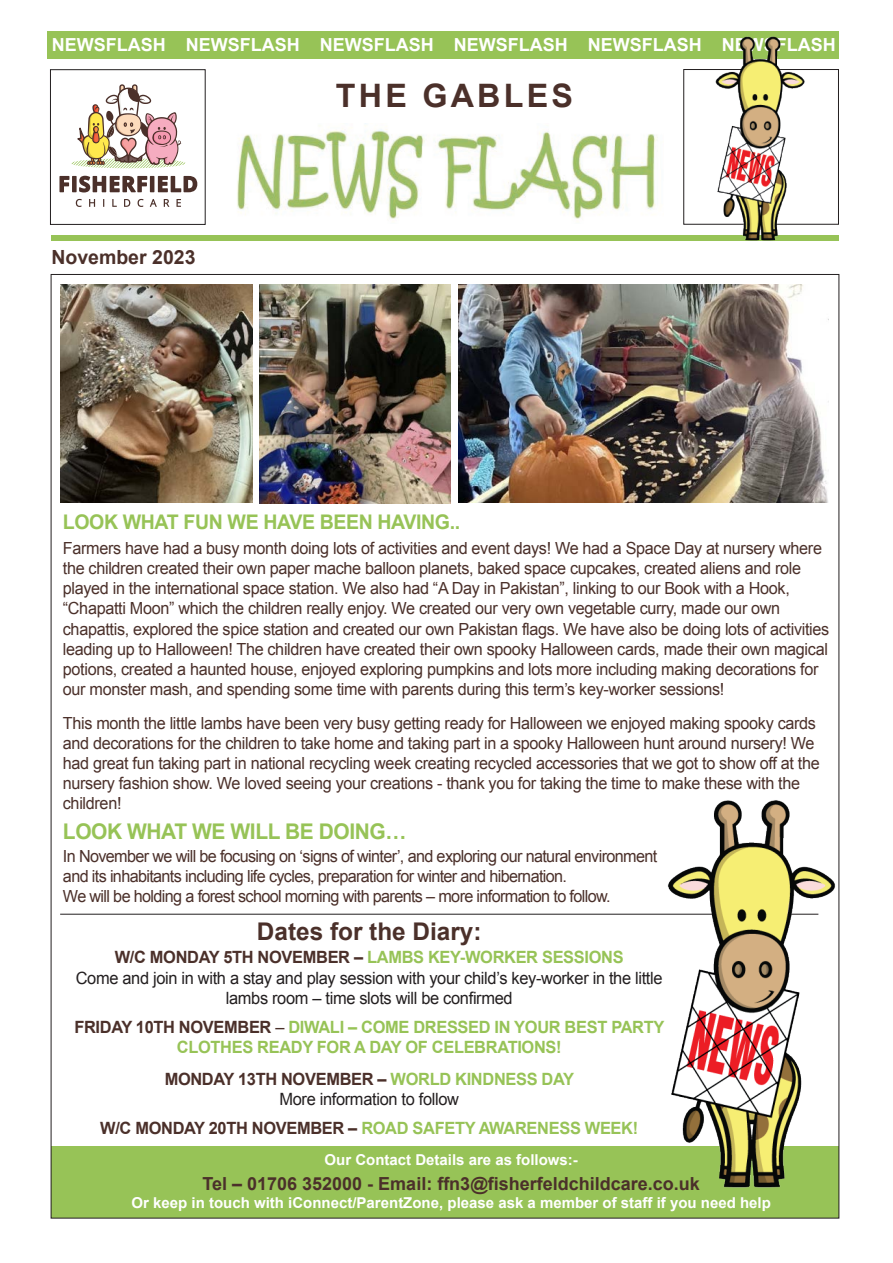
<style>
.page{position:relative;width:893px;height:1263px;background:#fff}
.page>*{position:absolute;margin:0;border:0;box-sizing:border-box;transform-origin:0 0}
.t1{font:700 32.25px "Arial";letter-spacing:.1em;color:#4b302a}
.t2{font:700 24.3px "Arial";color:#4b302a}
.t3{font:700 21.6px "Arial";letter-spacing:-.02em;color:#97c357}
.t4{font:700 20.1px "Arial";letter-spacing:-.02em;color:#97c357}
.t5{font:700 19.5px "Arial";color:#4b302a}
.t6{font:700 18px "Arial";color:#fff}
.t7{font:700 18px "Arial";color:#4b302a}
.t8{font:16.95px/20.2px "Arial";letter-spacing:-.02em;color:#231f20;text-align:center}
.t9{font:700 16.95px/20.2px "Arial";letter-spacing:-.02em;color:#97c357;text-align:center}
.t10{font:16.65px/20.1px "Arial";letter-spacing:-.02em;color:#4b302a}
.t11{font:16.65px/20.1px "Arial";letter-spacing:-.04em;color:#4b302a}
.t12{font:700 15px "Arial";color:#fff}
.s1{font-weight:700;color:#4b302a}
.s2{font-weight:700;color:#97c357}
.s3{color:#4b302a}
.s4{font-weight:400;color:#4b302a}
</style>
<div class="page">
<div style="left:51px;top:1147px;width:788px;height:71px;background:#97c357"></div>
<div style="left:51px;top:235px;width:788px;height:6px;background:#97c357"></div>
<div style="left:48px;top:31px;width:791px;height:28px;background:#97c357"></div>
<svg style="left:59px;top:176px;width:10px;height:16px"></svg>
<div style="left:72px;top:176px;width:5px;height:16px;background:#4b302a"></div>
<svg style="left:79px;top:176px;width:68px;height:16px"></svg>
<hr style="left:150px;top:176px;width:4px;height:16px;background:#4b302a">
<svg style="left:158px;top:176px;width:39px;height:16px"></svg>
<svg style="left:76px;top:199px;width:6px;height:8px"></svg>
<svg style="left:89px;top:199px;width:6px;height:8px"></svg>
<svg style="left:112px;top:199px;width:5px;height:8px"></svg>
<svg style="left:124px;top:199px;width:6px;height:8px"></svg>
<svg style="left:138px;top:199px;width:6px;height:8px"></svg>
<svg style="left:150px;top:199px;width:7px;height:8px"></svg>
<svg style="left:164px;top:199px;width:5px;height:8px"></svg>
<svg style="left:176px;top:199px;width:5px;height:8px"></svg>
<svg style="left:71px;top:84px;width:115px;height:84px"></svg>
<div style="left:50px;top:69px;width:156px;height:156px;border:1px solid #231f20"></div>
<div style="left:683px;top:69px;width:156px;height:156px;border:1px solid #231f20"></div>
<img style="left:709px;top:36px;width:104px;height:205px">
<img style="left:237px;top:123px;width:421px;height:96px">
<hr style="left:60px;top:914px;width:758px;height:1px;background:#231f20">
<img style="left:656px;top:783px;width:184px;height:418px">
<img style="left:458px;top:285px;width:370px;height:217px">
<img style="left:61px;top:285px;width:192px;height:218px">
<img style="left:260px;top:285px;width:191px;height:218px">
<p class="t6" style="left:52px;top:33px;width:785px">NEWSFLASH NEWSFLASH NEWSFLASH NEWSFLASH NEWSFLASH NEWSFLASH</p>
<p class="t5" style="left:51px;top:244px;width:146px">November 2023</p>
<h1 class="t1" style="left:336px;top:74px;width:239px">THE GABLES</h1>
<p class="t4" style="left:63px;top:508px;width:399px">LOOK WHAT FUN WE HAVE BEEN HAVING..</p>
<p class="t10" style="left:63px;top:539px;width:768px">Farmers have had a busy month doing lots of activities and event days! We had a Space Day at nursery where the children created their own paper mache balloon planets, baked space cupcakes, created aliens and role played in the international space station. We also had “A Day in Pakistan”, linking to our Book with a Hook, “Chapatti Moon” which the children really enjoy. We created our very own vegetable curry, made our own chapattis, explored the spice station and created our own Pakistan flags. We have also be doing lots of activities leading up to Halloween! The children have created their own spooky Halloween cards, made their own magical potions, created a haunted house, enjoyed exploring pumpkins and lots more including making decorations for our monster mash, and spending some time with parents during this term’s key-worker sessions!</p>
<p class="t10" style="left:63px;top:713px;width:758px">This month the little lambs have been very busy getting ready for Halloween we enjoyed making spooky cards and decorations for the children to take home and taking part in a spooky Halloween hunt around nursery! We had great fun taking part in national recycling week creating recycled accessories that we got to show off at the nursery fashion show. We loved seeing your creations - thank you for taking the time to make these with the children!</p>
<p class="t3" style="left:63px;top:817px;width:345px">LOOK WHAT WE WILL BE DOING…</p>
<p class="t11" style="left:63px;top:846px;width:596px">In November we will be focusing on ‘signs of winter’, and exploring our natural environment and its inhabitants including life cycles, preparation for winter and hibernation.<br>We will be holding a forest school morning with parents – more information to follow.</p>
<h2 class="t2" style="left:257px;top:915px;width:226px">Dates for the Diary:</h2>
<p class="t8" style="left:76px;top:947px;width:588px"><span class="s1">W/C MONDAY 5TH NOVEMBER –</span> <span class="s2">LAMBS KEY-WORKER SESSIONS<br></span>Come and join in with a stay and play session with your child’s key-worker in the little lambs room – time slots will be confirmed</p>
<p class="t9" style="left:74px;top:1017px;width:592px"><span class="s3">FRIDAY 10TH NOVEMBER</span> <span class="s4">–</span> DIWALI – COME DRESSED IN YOUR BEST PARTY<br>CLOTHES READY FOR A DAY OF CELEBRATIONS!</p>
<p class="t8" style="left:165px;top:1069px;width:411px"><span class="s1">MONDAY 13TH NOVEMBER –</span> <span class="s2">WORLD KINDNESS DAY<br></span>More information to follow</p>
<p class="t9" style="left:100px;top:1118px;width:539px"><span class="s3">W/C MONDAY 20TH NOVEMBER –</span> ROAD SAFETY AWARENESS WEEK!</p>
<p class="t12" style="left:325px;top:1150px;width:255px">Our Contact Details are as follows:-</p>
<p class="t7" style="left:202px;top:1172px;width:499px">Tel – 01706 352000 - Email: ffn3@fisherfeldchildcare.co.uk</p>
<p class="t12" style="left:132px;top:1193px;width:641px">Or keep in touch with iConnect/ParentZone, please ask a member of staff if you need help</p>
</div>
